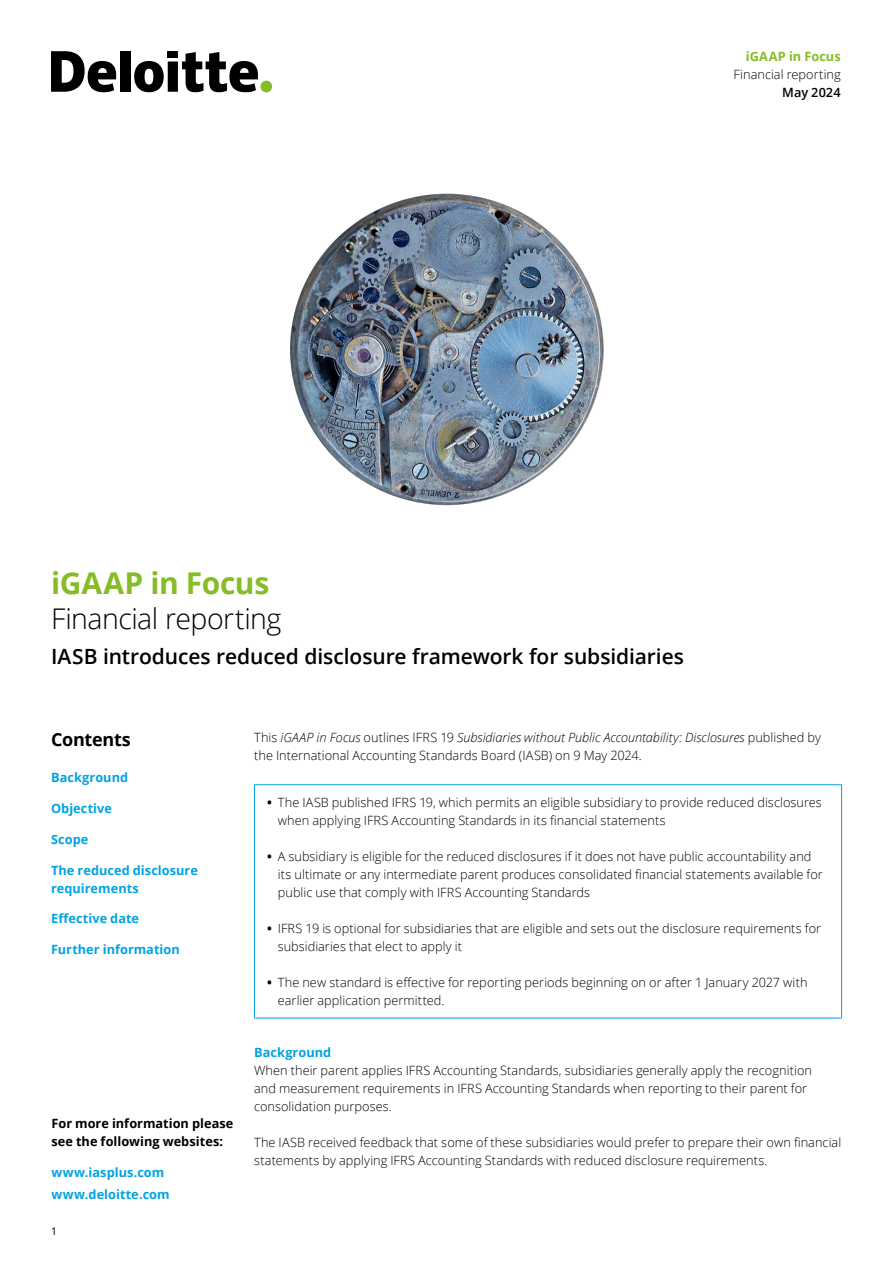
<style>
.page{position:relative;width:893px;height:1263px;background:#fff}
.page>*{position:absolute;margin:0;border:0;box-sizing:border-box;transform-origin:0 0}
.t1{font:700 30px "Open Sans";letter-spacing:-.01em;color:#86bc25}
.t2{font:300 28.5px "Open Sans";letter-spacing:-.02em;color:#000}
.t3{font:600 21px "Open Sans";letter-spacing:-.005em;color:#000}
.t4{font:700 18px "Open Sans";letter-spacing:-.015em;color:#000}
.t5{font:300 12.75px/18px "Open Sans";color:#000}
.t6{font:700 12.75px/22.2px "Open Sans";letter-spacing:.005em;color:#00a3e2}
.t7{font:700 12.75px/18px "Open Sans";letter-spacing:.005em;color:#000}
.t8{font:700 12.75px "Open Sans";letter-spacing:.01em;color:#86bc25}
.t9{font:600 12.75px "Open Sans";color:#000}
.t10{font:10.5px "Open Sans";color:#000}
.s1{font-style:italic}
.s2{font-weight:700}
</style>
<div class="page">
<img style="left:290px;top:193px;width:314px;height:313px">
<div style="left:260px;top:81px;width:12px;height:11px;background:#86bc25;border-radius:50%"></div>
<div style="left:120px;top:51px;width:10px;height:41px;background:#000"></div>
<div style="left:168px;top:51px;width:10px;height:7px;background:#000"></div>
<svg style="left:134px;top:52px;width:124px;height:40px"></svg>
<svg style="left:51px;top:51px;width:65px;height:41px"></svg>
<hr style="left:254px;top:784px;width:588px;height:1px;background:#00a3e2">
<hr style="left:254px;top:785px;width:1px;height:233px;background:#00a3e2">
<hr style="left:841px;top:785px;width:1px;height:233px;background:#00a3e2">
<hr style="left:254px;top:1018px;width:588px;height:1px;background:#00a3e2">
<p class="t8" style="left:746px;top:47px;width:96px">iGAAP in Focus</p>
<p class="t5" style="left:734px;top:65px;width:109px">Financial reporting</p>
<p class="t9" style="left:782px;top:83px;width:60px">May 2024</p>
<h1 class="t1" style="left:51px;top:562px;width:220px">iGAAP in Focus</h1>
<h2 class="t2" style="left:51px;top:599px;width:232px">Financial reporting</h2>
<h3 class="t3" style="left:51px;top:642px;width:634px">IASB introduces reduced disclosure framework for subsidiaries</h3>
<h3 class="t4" style="left:51px;top:727px;width:81px">Contents</h3>
<p class="t6" style="left:51px;top:766px;width:79px">Background</p>
<p class="t6" style="left:51px;top:797px;width:63px">Objective</p>
<p class="t6" style="left:51px;top:828px;width:39px">Scope</p>
<p class="t6" style="left:51px;top:861px;width:148px;line-height:18px">The reduced disclosure requirements</p>
<p class="t6" style="left:51px;top:907px;width:90px">Effective date</p>
<p class="t6" style="left:51px;top:938px;width:130px">Further information</p>
<p class="t7" style="left:51px;top:1114px;width:184px">For more information please see the following websites:</p>
<p class="t6" style="left:51px;top:1161px;width:120px">www.iasplus.com www.deloitte.com</p>
<p class="t10" style="left:51px;top:1224px;width:8px">1</p>
<p class="t5" style="left:254px;top:728px;width:568px">This <span class="s1">iGAAP in Focus</span> outlines IFRS 19 <span class="s1">Subsidiaries without Public Accountability: Disclosures</span> published by the International Accounting Standards Board (IASB) on 9 May 2024.</p>
<p class="t5" style="left:278px;top:793px;width:545px;text-indent:-11px"><span class="s2">•</span> The IASB published IFRS 19, which permits an eligible subsidiary to provide reduced disclosures when applying IFRS Accounting Standards in its financial statements</p>
<p class="t5" style="left:278px;top:847px;width:547px;text-indent:-11px"><span class="s2">•</span> A subsidiary is eligible for the reduced disclosures if it does not have public accountability and its ultimate or any intermediate parent produces consolidated financial statements available for public use that comply with IFRS Accounting Standards</p>
<p class="t5" style="left:278px;top:919px;width:545px;text-indent:-11px"><span class="s2">•</span> IFRS 19 is optional for subsidiaries that are eligible and sets out the disclosure requirements for subsidiaries that elect to apply it</p>
<p class="t5" style="left:278px;top:973px;width:531px;text-indent:-11px"><span class="s2">•</span> The new standard is effective for reporting periods beginning on or after 1 January 2027 with earlier application permitted.</p>
<p class="t6" style="left:254px;top:1041px;width:79px">Background</p>
<p class="t5" style="left:254px;top:1061px;width:559px">When their parent applies IFRS Accounting Standards, subsidiaries generally apply the recognition and measurement requirements in IFRS Accounting Standards when reporting to their parent for consolidation purposes.</p>
<p class="t5" style="left:254px;top:1133px;width:589px">The IASB received feedback that some of these subsidiaries would prefer to prepare their own financial statements by applying IFRS Accounting Standards with reduced disclosure requirements.</p>
</div>
